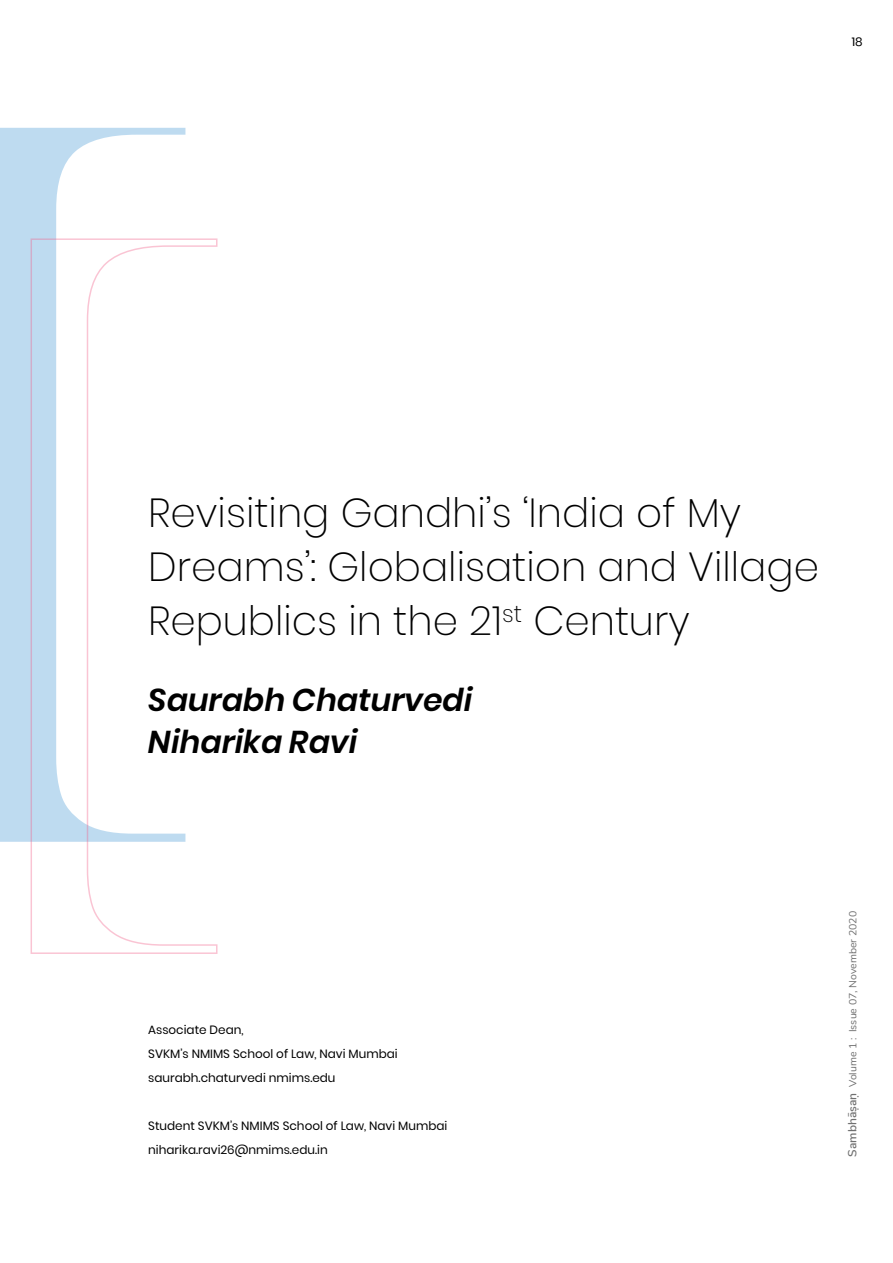
<style>
.page{position:relative;width:893px;height:1263px;background:#fff}
.page>*{position:absolute;margin:0;border:0;box-sizing:border-box;transform-origin:0 0}
.t1{font:200 40.5px/54px "Poppins";color:#000}
.t2{font:italic 600 31.5px/42px "Poppins";color:#000}
.t3{font:12px/24px "Poppins";color:#000}
.t4{font:10.5px "Nunito";color:#707070}
.s1{font-weight:600;font-size:12px}
</style>
<div class="page">
<svg style="left:0;top:128px;width:185px;height:714px;fill:#bedbf0"></svg>
<svg style="left:30px;top:238px;width:188px;height:716px"></svg>
<p class="t3" style="left:852px;top:29px;width:12px">18</p>
<h1 class="t1" style="left:148px;top:486px;width:672px">Revisiting Gandhi’s ‘India of My<br>Dreams’: Globalisation and Village<br>Republics in the 21<sup>st</sup> Century</h1>
<h2 class="t2" style="left:148px;top:679px;width:326px">Saurabh Chaturvedi<br>Niharika Ravi</h2>
<p class="t3" style="left:148px;top:1018px;width:251px">Associate Dean,<br>SVKM’s NMIMS School of Law, Navi Mumbai saurabh.chaturvedi nmims.edu</p>
<p class="t3" style="left:148px;top:1114px;width:301px">Student SVKM’s NMIMS School of Law, Navi Mumbai niharika.ravi26@nmims.edu.in</p>
<p class="t4" style="left:845px;top:1156px;width:247px;rotate:-90deg"><span class="s1">Sambhāṣaṇ</span> Volume 1 : Issue 07, November 2020</p>
</div>
